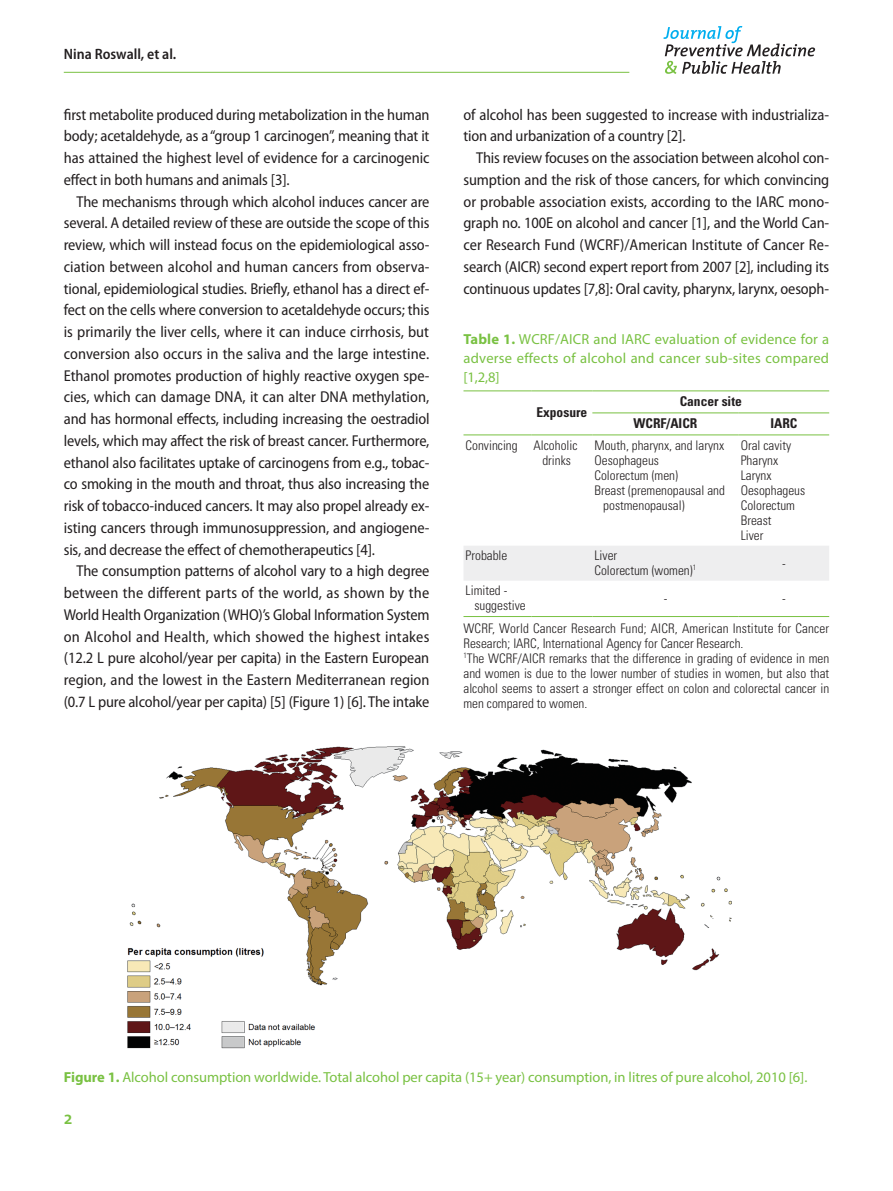
<style>
.page{position:relative;width:893px;height:1191px;background:#fff}
.page>*{position:absolute;margin:0;border:0;box-sizing:border-box;transform-origin:0 0}
.t1{font:600 18px "The Mix";color:#79c142}
.jpmph_본문{font:semi-condensed 15.75px/21.8px "Myriad Pro";letter-spacing:-.01em;color:#231f20;text-align:justify}
.jpmph_하시라-이름{font:600 semi-condensed 15px "Myriad Pro";color:#231f20}
.jpmph_표그림캡션{font:14.55px/18.8px "Myriad Pro";letter-spacing:-.005em;color:#79c142;text-align:justify}
.jpmph_표머리{font:700 condensed 13.5px "Univers LT Std";color:#231f20}
.jpmph_표본문{font:300 condensed 13.2px/15px "Univers LT Std";color:#231f20}
.s1{font-weight:700}
</style>
<div class="page">
<hr style="left:64px;top:72px;width:565px;height:1px;background:#79c142">
<svg style="left:663px;top:26px;width:152px;height:48px"></svg>
<img style="left:127px;top:746px;width:605px;height:303px">
<svg style="left:463px;top:391px;width:366px;height:23px"></svg>
<div style="left:464px;top:546px;width:365px;height:34px;background:#eeeeef"></div>
<hr style="left:463px;top:390px;width:68px;height:1px;background:#79c142">
<hr style="left:531px;top:390px;width:61px;height:1px;background:#79c142">
<hr style="left:592px;top:390px;width:147px;height:1px;background:#79c142">
<hr style="left:739px;top:390px;width:90px;height:1px;background:#79c142">
<hr style="left:592px;top:412px;width:147px;height:1px;background:#79c142">
<hr style="left:739px;top:412px;width:90px;height:1px;background:#79c142">
<hr style="left:463px;top:434px;width:68px;height:1px;background:#79c142">
<hr style="left:531px;top:434px;width:61px;height:1px;background:#79c142">
<hr style="left:592px;top:434px;width:147px;height:1px;background:#79c142">
<hr style="left:739px;top:434px;width:90px;height:1px;background:#79c142">
<hr style="left:463px;top:616px;width:68px;height:1px;background:#79c142">
<hr style="left:531px;top:616px;width:61px;height:1px;background:#79c142">
<hr style="left:592px;top:616px;width:147px;height:1px;background:#79c142">
<hr style="left:739px;top:616px;width:90px;height:1px;background:#79c142">
<p class="jpmph_하시라-이름" style="left:64px;top:46px;width:114px">Nina Roswall, et al.</p>
<p class="jpmph_본문" style="left:64px;top:104px;width:367px">first metabolite produced during metabolization in the human body; acetaldehyde, as a “group 1 carcinogen”, meaning that it has attained the highest level of evidence for a carcinogenic effect in both humans and animals [3].</p>
<p class="jpmph_본문" style="left:64px;top:191px;width:367px;text-indent:13px">The mechanisms through which alcohol induces cancer are several. A detailed review of these are outside the scope of this review, which will instead focus on the epidemiological asso&shy;ciation between alcohol and human cancers from observa&shy;tional, epidemiological studies. Briefly, ethanol has a direct ef&shy;fect on the cells where conversion to acetaldehyde occurs; this is primarily the liver cells, where it can induce cirrhosis, but conversion also occurs in the saliva and the large intestine.<br>Ethanol promotes production of highly reactive oxygen spe&shy;cies, which can damage DNA, it can alter DNA methylation, and has hormonal effects, including increasing the oestradiol levels, which may affect the risk of breast cancer. Furthermore, ethanol also facilitates uptake of carcinogens from e.g., tobac&shy;co smoking in the mouth and throat, thus also increasing the risk of tobacco-induced cancers. It may also propel already ex&shy;isting cancers through immunosuppression, and angiogene&shy;sis, and decrease the effect of chemotherapeutics [4].</p>
<p class="jpmph_본문" style="left:64px;top:560px;width:367px;text-indent:13px">The consumption patterns of alcohol vary to a high degree between the different parts of the world, as shown by the World Health Organization (WHO)’s Global Information System on Alcohol and Health, which showed the highest intakes (12.2 L pure alcohol/year per capita) in the Eastern European region, and the lowest in the Eastern Mediterranean region (0.7 L pure alcohol/year per capita) [5] (Figure 1) [6]. The intake</p>
<p class="jpmph_본문" style="left:463px;top:104px;width:367px">of alcohol has been suggested to increase with industrializa&shy;tion and urbanization of a country [2].</p>
<p class="jpmph_본문" style="left:463px;top:147px;width:367px;text-indent:13px">This review focuses on the association between alcohol con&shy;sumption and the risk of those cancers, for which convincing or probable association exists, according to the IARC mono&shy;graph no. 100E on alcohol and cancer [1], and the World Can&shy;cer Research Fund (WCRF)/American Institute of Cancer Re&shy;search (AICR) second expert report from 2007 [2], including its continuous updates [7,8]: Oral cavity, pharynx, larynx, oesoph-</p>
<p class="jpmph_표그림캡션" style="left:463px;top:330px;width:367px"><span class="s1">Table 1.</span> WCRF/AICR and IARC evaluation of evidence for a adverse effects of alcohol and cancer sub-sites compared [1,2,8]</p>
<p class="jpmph_표머리" style="left:536px;top:404px;width:52px">Exposure</p>
<p class="jpmph_표머리" style="left:680px;top:393px;width:64px">Cancer site</p>
<p class="jpmph_표머리" style="left:634px;top:415px;width:65px">WCRF/AICR</p>
<p class="jpmph_표머리" style="left:770px;top:415px;width:29px">IARC</p>
<p class="jpmph_표본문" style="left:466px;top:438px;width:54px">Convincing</p>
<p class="jpmph_표본문" style="left:534px;top:438px;width:45px">Alcoholic</p>
<p class="jpmph_표본문" style="left:542px;top:453px;width:30px">drinks</p>
<p class="jpmph_표본문" style="left:594px;top:438px;width:131px">Mouth, pharynx, and larynx</p>
<p class="jpmph_표본문" style="left:594px;top:453px;width:66px">Oesophageus</p>
<p class="jpmph_표본문" style="left:594px;top:468px;width:85px">Colorectum (men)</p>
<p class="jpmph_표본문" style="left:594px;top:483px;width:132px">Breast (premenopausal and</p>
<p class="jpmph_표본문" style="left:603px;top:498px;width:83px">postmenopausal)</p>
<p class="jpmph_표본문" style="left:466px;top:548px;width:43px">Probable</p>
<p class="jpmph_표본문" style="left:594px;top:548px;width:24px">Liver</p>
<p class="jpmph_표본문" style="left:594px;top:563px;width:103px">Colorectum (women)<sup>1</sup></p>
<p class="jpmph_표본문" style="left:741px;top:438px;width:52px">Oral cavity</p>
<p class="jpmph_표본문" style="left:741px;top:453px;width:39px">Pharynx</p>
<p class="jpmph_표본문" style="left:741px;top:468px;width:32px">Larynx</p>
<p class="jpmph_표본문" style="left:741px;top:483px;width:66px">Oesophageus</p>
<p class="jpmph_표본문" style="left:741px;top:498px;width:56px">Colorectum</p>
<p class="jpmph_표본문" style="left:741px;top:513px;width:32px">Breast</p>
<p class="jpmph_표본문" style="left:741px;top:528px;width:24px">Liver</p>
<p class="jpmph_표본문" style="left:782px;top:555px;width:5px">-</p>
<p class="jpmph_표본문" style="left:466px;top:583px;width:43px">Limited -</p>
<p class="jpmph_표본문" style="left:474px;top:598px;width:53px">suggestive</p>
<p class="jpmph_표본문" style="left:664px;top:590px;width:5px">-</p>
<p class="jpmph_표본문" style="left:782px;top:590px;width:5px">-</p>
<p class="jpmph_표본문" style="left:463px;top:621px;width:367px">WCRF, World Cancer Research Fund; AICR, American Institute for Cancer<br>Research; IARC, International Agency for Cancer Research.</p>
<p class="jpmph_표본문" style="left:463px;top:651px;width:367px;text-align:justify"><sup>1</sup>The WCRF/AICR remarks that the difference in grading of evidence in men and women is due to the lower number of studies in women, but also that alcohol seems to assert a stronger effect on colon and colorectal cancer in men compared to women.</p>
<p class="jpmph_표그림캡션" style="left:64px;top:1067px;width:745px"><span class="s1">Figure 1.</span> Alcohol consumption worldwide. Total alcohol per capita (15+ year) consumption, in litres of pure alcohol, 2010 [6].</p>
<p class="t1" style="left:64px;top:1103px;width:10px">2</p>
</div>
